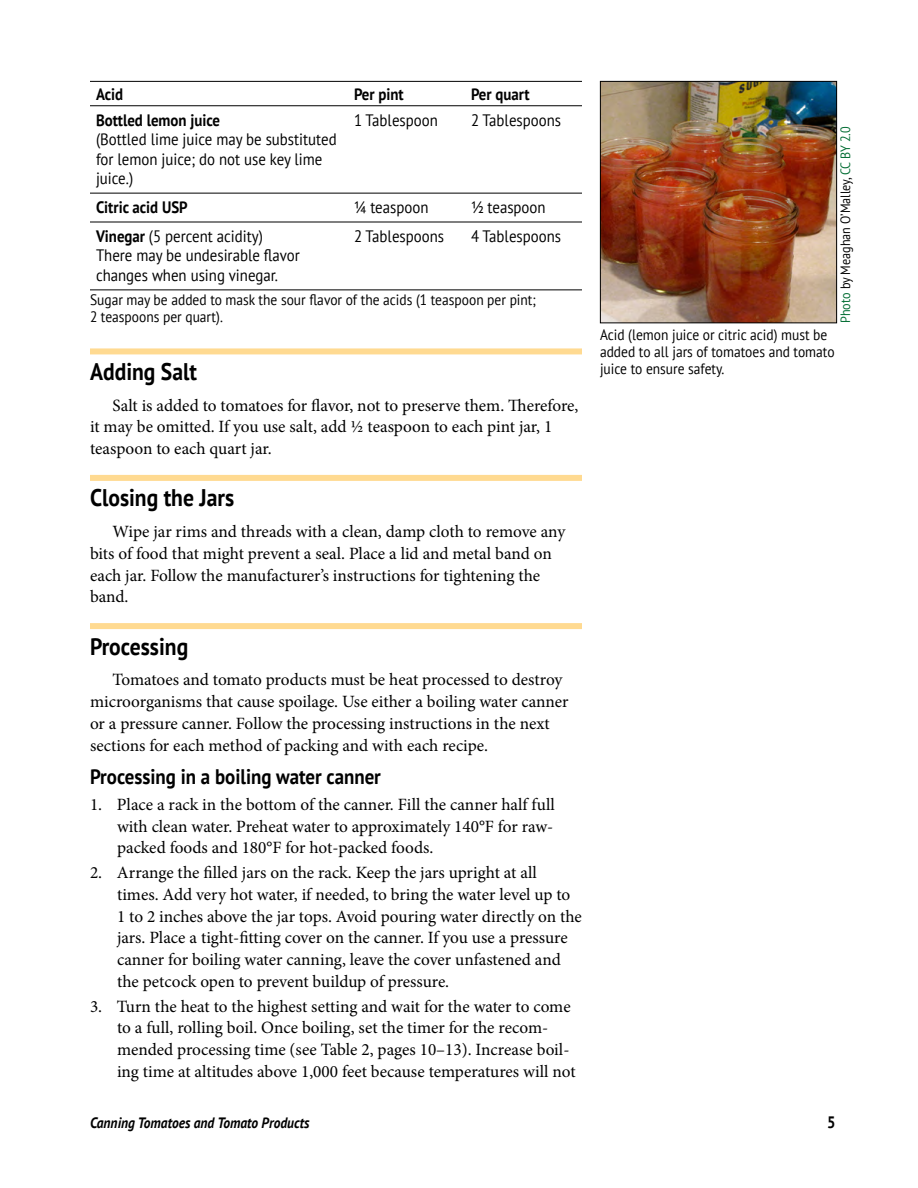
<style>
.page{position:relative;width:918px;height:1188px;background:#fff}
.page>*{position:absolute;margin:0;border:0;box-sizing:border-box;transform-origin:0 0}
.subhead1{font:700 24px "PT Sans";color:#000;scale:.9 1}
.subhead2{font:700 21px "PT Sans";color:#000;scale:.9 1}
.hanging_indent{font:17.25px/21.8px "Minion Pro";color:#000}
.body_text{font:17.25px/21.8px "Minion Pro";letter-spacing:-.005em;color:#000}
.table_text{font:16.5px/19.5px "PT Sans";color:#000;scale:.9 1}
.Table_header{font:700 16.5px "PT Sans";color:#000;scale:.9 1}
.table_text-2{font:700 16.5px "PT Sans";color:#000;scale:.9 1}
.table_footnote{font:15px/17.2px "PT Sans";color:#000;scale:.9 1}
.t1{font:italic 700 15px "PT Sans";color:#000;scale:.9 1}
.t2{font:13.5px "PT Sans";color:#000;scale:.9 1}
.s1{font-weight:700}
.s2{color:#006c32}
</style>
<div class="page">
<div style="left:90px;top:348px;width:492px;height:6px;background:#ffda91"></div>
<div style="left:90px;top:475px;width:492px;height:6px;background:#ffda91"></div>
<div style="left:90px;top:623px;width:492px;height:6px;background:#ffda91"></div>
<hr style="left:90px;top:81px;width:258px;height:1px;background:#000">
<hr style="left:348px;top:81px;width:117px;height:1px;background:#000">
<hr style="left:465px;top:81px;width:117px;height:1px;background:#000">
<hr style="left:90px;top:105px;width:258px;height:1px;background:#000">
<hr style="left:348px;top:105px;width:117px;height:1px;background:#000">
<hr style="left:465px;top:105px;width:117px;height:1px;background:#000">
<hr style="left:90px;top:193px;width:258px;height:1px;background:#000">
<hr style="left:348px;top:193px;width:117px;height:1px;background:#000">
<hr style="left:465px;top:193px;width:117px;height:1px;background:#000">
<hr style="left:90px;top:222px;width:258px;height:1px;background:#000">
<hr style="left:348px;top:222px;width:117px;height:1px;background:#000">
<hr style="left:465px;top:222px;width:117px;height:1px;background:#000">
<hr style="left:90px;top:290px;width:258px;height:1px;background:#000">
<hr style="left:348px;top:290px;width:117px;height:1px;background:#000">
<hr style="left:465px;top:290px;width:117px;height:1px;background:#000">
<img style="left:602px;top:83px;width:233px;height:238px">
<div style="left:600px;top:81px;width:237px;height:242px;border:1px solid #000"></div>
<p class="Table_header" style="left:96px;top:83px;width:32px">Acid</p>
<p class="Table_header" style="left:354px;top:83px;width:57px">Per pint</p>
<p class="Table_header" style="left:471px;top:83px;width:67px">Per quart</p>
<p class="table_text" style="left:96px;top:110px;width:269px"><span class="s1">Bottled lemon juice<br></span>(Bottled lime juice may be substituted for lemon juice; do not use key lime juice.)</p>
<p class="table_text" style="left:354px;top:110px;width:95px">1 Tablespoon</p>
<p class="table_text" style="left:471px;top:110px;width:102px">2 Tablespoons</p>
<p class="table_text-2" style="left:96px;top:196px;width:103px">Citric acid USP</p>
<p class="table_text" style="left:354px;top:197px;width:84px">¼ teaspoon</p>
<p class="table_text" style="left:471px;top:197px;width:84px">½ teaspoon</p>
<p class="table_text" style="left:96px;top:226px;width:228px"><span class="s1">Vinegar</span> (5 percent acidity)<br>There may be undesirable flavor changes when using vinegar.</p>
<p class="table_text" style="left:354px;top:226px;width:102px">2 Tablespoons</p>
<p class="table_text" style="left:471px;top:226px;width:102px">4 Tablespoons</p>
<p class="table_footnote" style="left:90px;top:291px;width:497px;line-height:16.5px">Sugar may be added to mask the sour flavor of the acids (1 teaspoon per pint;<br>2 teaspoons per quart).</p>
<p class="subhead1" style="left:90px;top:356px;width:120px">Adding Salt</p>
<p class="body_text" style="left:90px;top:394px;width:490px;text-indent:22px">Salt is added to tomatoes for flavor, not to preserve them. Therefore, it may be omitted. If you use salt, add ½ teaspoon to each pint jar, 1 teaspoon to each quart jar.</p>
<p class="subhead1" style="left:90px;top:482px;width:162px">Closing the Jars</p>
<p class="body_text" style="left:90px;top:521px;width:477px;text-indent:22px">Wipe jar rims and threads with a clean, damp cloth to remove any bits of food that might prevent a seal. Place a lid and metal band on each jar. Follow the manufacturer’s instructions for tightening the band.</p>
<p class="subhead1" style="left:90px;top:630px;width:111px">Processing</p>
<p class="body_text" style="left:90px;top:669px;width:480px;text-indent:22px">Tomatoes and tomato products must be heat processed to destroy microorganisms that cause spoilage. Use either a boiling water canner or a pressure canner. Follow the processing instructions in the next sections for each method of packing and with each recipe.</p>
<p class="subhead2" style="left:90px;top:762px;width:325px">Processing in a boiling water canner</p>
<p class="hanging_indent" style="left:117px;top:794px;width:439px;text-align:justify;text-indent:-27px">1. Place a rack in the bottom of the canner. Fill the canner half full with clean water. Preheat water to approximately 140°F for raw&shy;packed foods and 180°F for hot-packed foods.</p>
<p class="hanging_indent" style="left:117px;top:862px;width:466px;text-indent:-27px">2. Arrange the filled jars on the rack. Keep the jars upright at all times. Add very hot water, if needed, to bring the water level up to 1 to 2 inches above the jar tops. Avoid pouring water directly on the jars. Place a tight-fitting cover on the canner. If you use a pressure canner for boiling water canning, leave the cover unfastened and the petcock open to prevent buildup of pressure.</p>
<p class="hanging_indent" style="left:117px;top:995px;width:460px;text-indent:-27px">3. Turn the heat to the highest setting and wait for the water to come to a full, rolling boil. Once boiling, set the timer for the recom&shy;mended processing time (see Table 2, pages 10–13). Increase boil&shy;ing time at altitudes above 1,000 feet because temperatures will not</p>
<p class="t2" style="left:837px;top:323px;width:220px;rotate:-90deg"><span class="s2">Photo</span> by Meaghan O’Malley, <span class="s2">CC BY 2.0</span></p>
<p class="table_footnote" style="left:600px;top:326px;width:262px">Acid (lemon juice or citric acid) must be added to all jars of tomatoes and tomato juice to ensure safety.</p>
<p class="t1" style="left:90px;top:1113px;width:245px">Canning Tomatoes and Tomato Products</p>
<p class="table_text-2" style="left:827px;top:1112px;width:11px">5</p>
</div>
